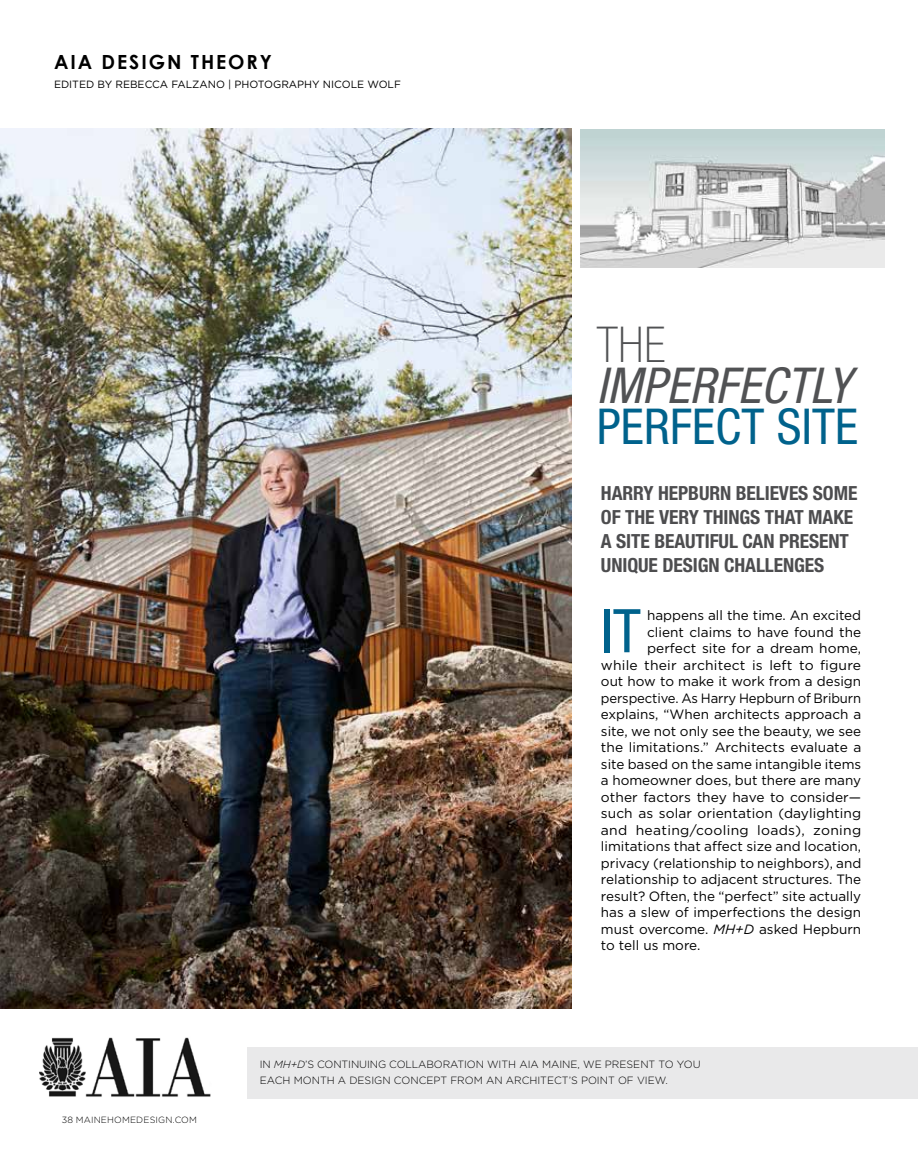
<style>
.page{position:relative;width:918px;height:1161px;background:#fff}
.page>*{position:absolute;margin:0;border:0;box-sizing:border-box;transform-origin:0 0}
.t1{font:condensed 60.3px "Helvetica Neue LT Std";color:#00628c}
.t2{font:italic condensed 49.5px "Helvetica Neue LT Std";letter-spacing:.005em;color:#515254}
.t3{font:condensed 49.5px "Helvetica Neue LT Std";letter-spacing:.005em;color:#00628c}
.t4{font:100 condensed 49.5px "Helvetica Neue LT Std";color:#515254}
.t5{font:700 condensed 19.5px/24px "Helvetica Neue LT Std";letter-spacing:-.005em;color:#4d4d4f}
.t6{font:700 19.5px "Century Gothic";letter-spacing:.1em;color:#000}
.t7{font:13.5px "Gotham";color:#000}
.t8{font:13.5px "Gotham";letter-spacing:.025em;color:#000}
.t9{font:300 10.5px/16.5px "Gotham";color:#000}
.t10{font:10.5px "Gotham";color:#000}
.t11{font:300 9px "Gotham";letter-spacing:.02em;color:#000}
.s1{font-style:italic}
</style>
<div class="page">
<img style="left:0;top:129px;width:571px;height:880px">
<div style="left:247px;top:1048px;width:671px;height:51px;background:#e9e9ea"></div>
<img style="left:40px;top:1037px;width:171px;height:60px">
<img style="left:580px;top:129px;width:305px;height:138px">
<h3 class="t6" style="left:54px;top:47px;width:220px">AIA DESIGN THEORY</h3>
<p class="t10" style="left:54px;top:78px;width:349px">EDITED BY REBECCA FALZANO | PHOTOGRAPHY NICOLE WOLF</p>
<h2 class="t4" style="left:597px;top:316px;width:70px">THE</h2>
<h2 class="t2" style="left:597px;top:357px;width:255px">IMPERFECTLY</h2>
<h2 class="t3" style="left:597px;top:398px;width:263px">PERFECT SITE</h2>
<h3 class="t5" style="left:601px;top:481px;width:258px">HARRY HEPBURN BELIEVES SOME<br>OF THE VERY THINGS THAT MAKE<br>A SITE BEAUTIFUL CAN PRESENT<br>UNIQUE DESIGN CHALLENGES</h3>
<h1 class="t1" style="left:601px;top:596px;width:41px">IT</h1>
<p class="t7" style="left:647px;top:607px;width:216px">happens all the time. An excited</p>
<p class="t7" style="left:647px;top:623px;width:216px">client claims to have found the</p>
<p class="t7" style="left:647px;top:640px;width:216px">perfect site for a dream home,</p>
<p class="t7" style="left:601px;top:656px;width:262px">while their architect is left to figure</p>
<p class="t7" style="left:601px;top:673px;width:262px">out how to make it work from a design</p>
<p class="t7" style="left:601px;top:689px;width:262px">perspective. As Harry Hepburn of Briburn</p>
<p class="t7" style="left:601px;top:706px;width:262px">explains, “When architects approach a</p>
<p class="t7" style="left:601px;top:722px;width:262px">site, we not only see the beauty, we see</p>
<p class="t7" style="left:601px;top:739px;width:262px">the limitations.” Architects evaluate a</p>
<p class="t7" style="left:601px;top:755px;width:262px">site based on the same intangible items</p>
<p class="t7" style="left:601px;top:772px;width:262px">a homeowner does, but there are many</p>
<p class="t7" style="left:601px;top:788px;width:262px">other factors they have to consider—</p>
<p class="t7" style="left:601px;top:805px;width:262px">such as solar orientation (daylighting</p>
<p class="t8" style="left:601px;top:821px;width:262px">and heating/cooling loads), zoning</p>
<p class="t7" style="left:601px;top:838px;width:262px">limitations that affect size and location,</p>
<p class="t7" style="left:601px;top:854px;width:262px">privacy (relationship to neighbors), and</p>
<p class="t7" style="left:601px;top:871px;width:262px">relationship to adjacent structures. The</p>
<p class="t7" style="left:601px;top:887px;width:262px">result? Often, the “perfect” site actually</p>
<p class="t7" style="left:601px;top:904px;width:262px">has a slew of imperfections the design</p>
<p class="t7" style="left:601px;top:920px;width:262px">must overcome. <span class="s1">MH+D</span> asked Hepburn</p>
<p class="t7" style="left:601px;top:937px;width:101px">to tell us more.</p>
<p class="t11" style="left:62px;top:1114px;width:137px">38 MAINEHOMEDESIGN.COM</p>
<p class="t9" style="left:260px;top:1055px;width:442px">IN <span class="s1">MH+D</span>’S CONTINUING COLLABORATION WITH AIA MAINE, WE PRESENT TO YOU<br>EACH MONTH A DESIGN CONCEPT FROM AN ARCHITECT’S POINT OF VIEW.</p>
</div>
